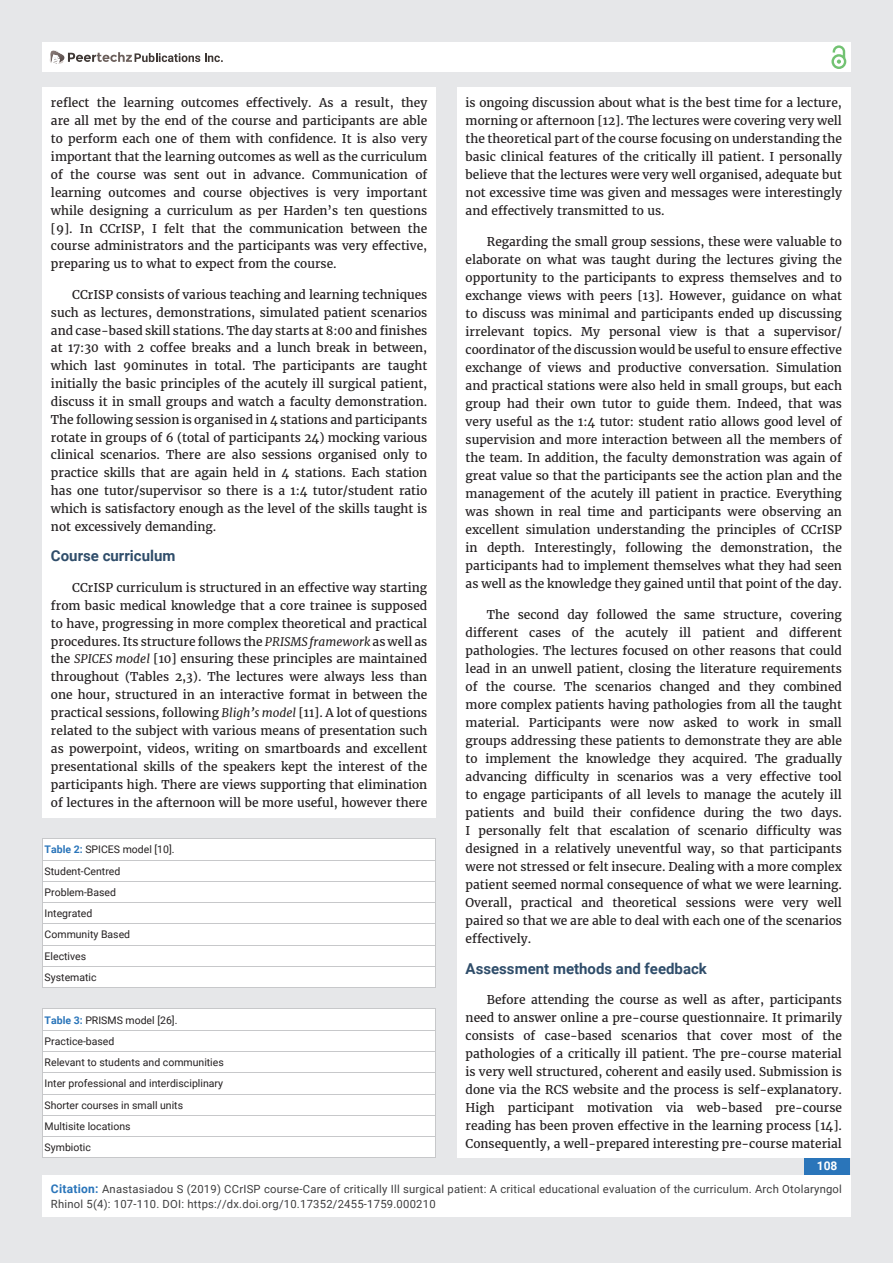
<style>
.page{position:relative;width:893px;height:1263px;background:#e6e7e9}
.page>*{position:absolute;margin:0;border:0;box-sizing:border-box;transform-origin:0 0}
.t1{font:700 15px "Roboto";color:#2f4d6a}
.t2{font:12px/18px "Merriweather";color:#231f20;text-align:justify}
.t3{font:700 12px "Roboto";color:#fff}
.t4{font:11.25px/15px "Roboto";letter-spacing:.02em;color:#3e3e3f}
.t5{font:10.5px/21.3px "Roboto";color:#231f20}
.s1{font-style:italic}
.s2{font-weight:700;color:#2a75ba}
.s3{font-weight:700;font-size:12px;color:#2a75ba}
</style>
<div class="page">
<div style="left:42px;top:43px;width:808px;height:29px;background:#fff"></div>
<div style="left:831px;top:54px;width:15px;height:15px;border:2px solid #72c272;border-radius:50%"></div>
<svg style="left:831px;top:45px;width:15px;height:19px"></svg>
<div style="left:804px;top:1157px;width:46px;height:43px;background:#2a75ba"></div>
<svg style="left:49px;top:50px;width:174px;height:14px"></svg>
<div style="left:42px;top:1176px;width:808px;height:41px;background:#fff"></div>
<div style="left:42px;top:87px;width:394px;height:731px;background:#fff"></div>
<div style="left:457px;top:87px;width:393px;height:1071px;background:#fff"></div>
<div style="left:43px;top:840px;width:393px;height:148px;background:#fff"></div>
<hr style="left:42px;top:839px;width:394px;height:1px;background:#c7c8ca">
<hr style="left:42px;top:924px;width:394px;height:1px;background:#c7c8ca">
<div style="left:43px;top:1009px;width:393px;height:149px;background:#fff"></div>
<hr style="left:42px;top:1073px;width:394px;height:1px;background:#c7c8ca">
<hr style="left:42px;top:1094px;width:394px;height:1px;background:#c7c8ca">
<hr style="left:42px;top:1115px;width:394px;height:1px;background:#c7c8ca">
<hr style="left:42px;top:1158px;width:394px;height:1px;background:#c7c8ca">
<p class="t2" style="left:51px;top:94px;width:378px">reflect the learning outcomes effectively. As a result, they are all met by the end of the course and participants are able to perform each one of them with confidence. It is also very important that the learning outcomes as well as the curriculum of the course was sent out in advance. Communication of learning outcomes and course objectives is very important while designing a curriculum as per Harden’s ten questions [9]. In CCrISP, I felt that the communication between the course administrators and the participants was very effective, preparing us to what to expect from the course.</p>
<p class="t2" style="left:51px;top:286px;width:378px;text-indent:21px">CCrISP consists of various teaching and learning techniques such as lectures, demonstrations, simulated patient scenarios and case-based skill stations. The day starts at 8:00 and finishes at 17:30 with 2 coffee breaks and a lunch break in between, which last 90minutes in total. The participants are taught initially the basic principles of the acutely ill surgical patient, discuss it in small groups and watch a faculty demonstration.<br>The following session is organised in 4 stations and participants rotate in groups of 6 (total of participants 24) mocking various clinical scenarios. There are also sessions organised only to practice skills that are again held in 4 stations. Each station has one tutor/supervisor so there is a 1:4 tutor/student ratio which is satisfactory enough as the level of the skills taught is not excessively demanding.</p>
<p class="t1" style="left:51px;top:548px;width:126px">Course curriculum</p>
<p class="t2" style="left:51px;top:579px;width:378px;text-indent:21px">CCrISP curriculum is structured in an effective way starting from basic medical knowledge that a core trainee is supposed to have, progressing in more complex theoretical and practical procedures. Its structure follows the <span class="s1">PRISMS framework</span> as well as the <span class="s1">SPICES model</span> [10] ensuring these principles are maintained throughout (Tables 2,3). The lectures were always less than one hour, structured in an interactive format in between the practical sessions, following <span class="s1">Bligh’s model</span> [11]. A lot of questions related to the subject with various means of presentation such as powerpoint, videos, writing on smartboards and excellent presentational skills of the speakers kept the interest of the participants high. There are views supporting that elimination of lectures in the afternoon will be more useful, however there</p>
<p class="t5" style="left:45px;top:839px;width:131px"><span class="s2">Table 2:</span> SPICES model [10].<br>Student-Centred<br>Problem-Based<br>Integrated<br>Community Based<br>Electives<br>Systematic</p>
<p class="t5" style="left:45px;top:1009px;width:181px"><span class="s2">Table 3:</span> PRISMS model [26].<br>Practice-based<br>Relevant to students and communities<br>Inter professional and interdisciplinary<br>Shorter courses in small units<br>Multisite locations<br>Symbiotic</p>
<p class="t2" style="left:466px;top:94px;width:378px">is ongoing discussion about what is the best time for a lecture, morning or afternoon [12]. The lectures were covering very well the theoretical part of the course focusing on understanding the basic clinical features of the critically ill patient. I personally believe that the lectures were very well organised, adequate but not excessive time was given and messages were interestingly and effectively transmitted to us.</p>
<p class="t2" style="left:466px;top:233px;width:378px;text-indent:21px">Regarding the small group sessions, these were valuable to elaborate on what was taught during the lectures giving the opportunity to the participants to express themselves and to exchange views with peers [13]. However, guidance on what to discuss was minimal and participants ended up discussing irrelevant topics. My personal view is that a supervisor/ coordinator of the discussion would be useful to ensure effective exchange of views and productive conversation. Simulation and practical stations were also held in small groups, but each group had their own tutor to guide them. Indeed, that was very useful as the 1:4 tutor: student ratio allows good level of supervision and more interaction between all the members of the team. In addition, the faculty demonstration was again of great value so that the participants see the action plan and the management of the acutely ill patient in practice. Everything was shown in real time and participants were observing an excellent simulation understanding the principles of CCrISP in depth. Interestingly, following the demonstration, the participants had to implement themselves what they had seen as well as the knowledge they gained until that point of the day.</p>
<p class="t2" style="left:466px;top:606px;width:378px;text-indent:21px">The second day followed the same structure, covering different cases of the acutely ill patient and different pathologies. The lectures focused on other reasons that could lead in an unwell patient, closing the literature requirements of the course. The scenarios changed and they combined more complex patients having pathologies from all the taught material. Participants were now asked to work in small groups addressing these patients to demonstrate they are able to implement the knowledge they acquired. The gradually advancing difficulty in scenarios was a very effective tool to engage participants of all levels to manage the acutely ill patients and build their confidence during the two days.<br>I personally felt that escalation of scenario difficulty was designed in a relatively uneventful way, so that participants were not stressed or felt insecure. Dealing with a more complex patient seemed normal consequence of what we were learning.<br>Overall, practical and theoretical sessions were very well paired so that we are able to deal with each one of the scenarios effectively.</p>
<p class="t1" style="left:466px;top:960px;width:243px">Assessment methods and feedback</p>
<p class="t2" style="left:466px;top:991px;width:378px;text-indent:21px">Before attending the course as well as after, participants need to answer online a pre-course questionnaire. It primarily consists of case-based scenarios that cover most of the pathologies of a critically ill patient. The pre-course material is very well structured, coherent and easily used. Submission is done via the RCS website and the process is self-explanatory.<br>High participant motivation via web-based pre-course reading has been proven effective in the learning process [14].<br>Consequently, a well-prepared interesting pre-course material</p>
<p class="t3" style="left:817px;top:1158px;width:22px">108</p>
<p class="t4" style="left:51px;top:1182px;width:792px"><span class="s3">Citation:</span> Anastasiadou S (2019) CCrISP course-Care of critically Ill surgical patient: A critical educational evaluation of the curriculum. Arch Otolaryngol<br>Rhinol 5(4): 107-110. DOI: https://dx.doi.org/10.17352/2455-1759.000210</p>
</div>
